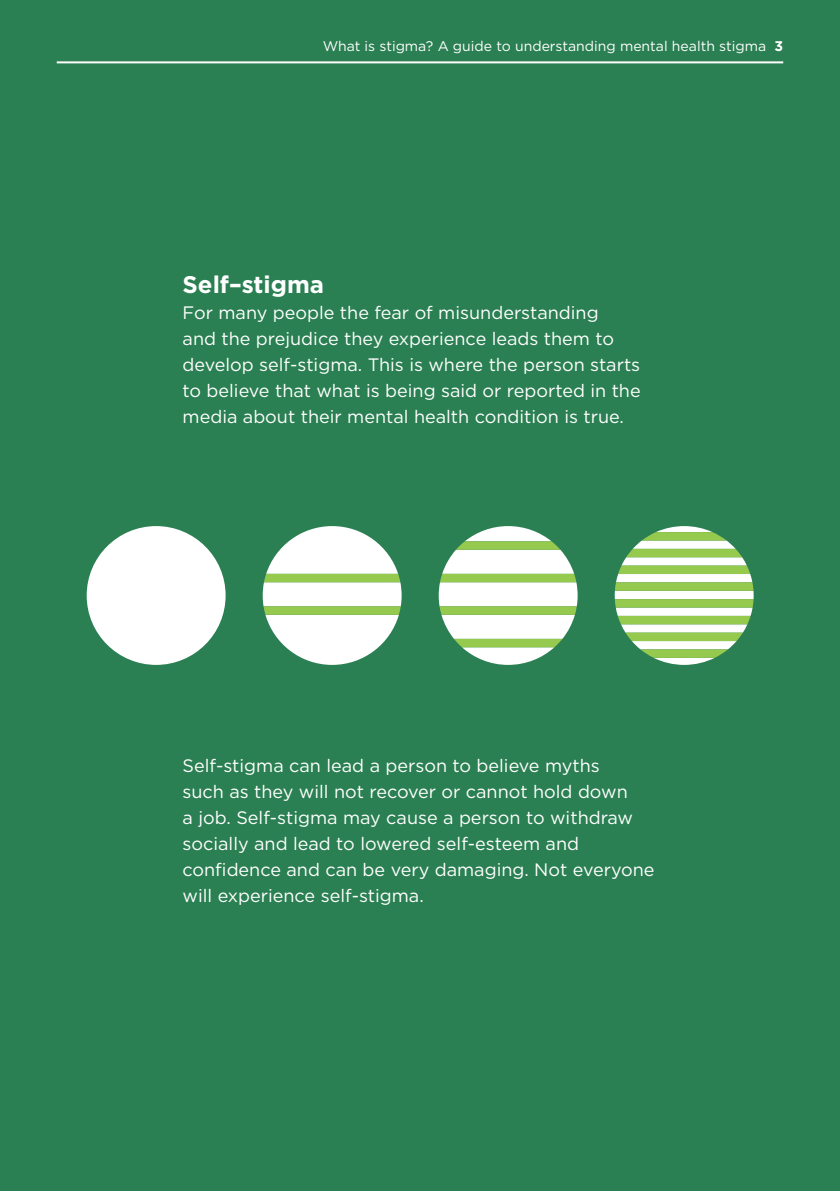
<style>
.page{position:relative;width:840px;height:1191px;background:#fff}
.page>*{position:absolute;margin:0;border:0;box-sizing:border-box;transform-origin:0 0}
.t1{font:700 24px "Gotham";color:#fff}
.t2{font:18px/26px "Gotham";color:#fff}
.t3{font:14px "Gotham";color:#fff}
.s1{font-weight:700}
</style>
<div class="page">
<div style="left:0;top:0;width:839px;height:1191px;background:#2a8052"></div>
<hr style="left:57px;top:61px;width:725px;height:2px;background:#fff">
<div style="left:87px;top:526px;width:138px;height:139px;background:#fff;border-radius:50%"></div>
<svg style="left:614px;top:526px;width:139px;height:139px"></svg>
<svg style="left:438px;top:526px;width:139px;height:139px"></svg>
<svg style="left:262px;top:526px;width:139px;height:139px"></svg>
<p class="t3" style="left:322px;top:37px;width:462px">What is stigma? A guide to understanding mental health stigma <span class="s1">3</span></p>
<h1 class="t1" style="left:182px;top:269px;width:143px">Self–stigma</h1>
<p class="t2" style="left:182px;top:299px;width:459px">For many people the fear of misunderstanding<br>and the prejudice they experience leads them to develop self-stigma. This is where the person starts to believe that what is being said or reported in the media about their mental health condition is true.</p>
<p class="t2" style="left:182px;top:752px;width:473px">Self-stigma can lead a person to believe myths<br>such as they will not recover or cannot hold down<br>a job. Self-stigma may cause a person to withdraw socially and lead to lowered self-esteem and confidence and can be very damaging. Not everyone will experience self-stigma.</p>
</div>
